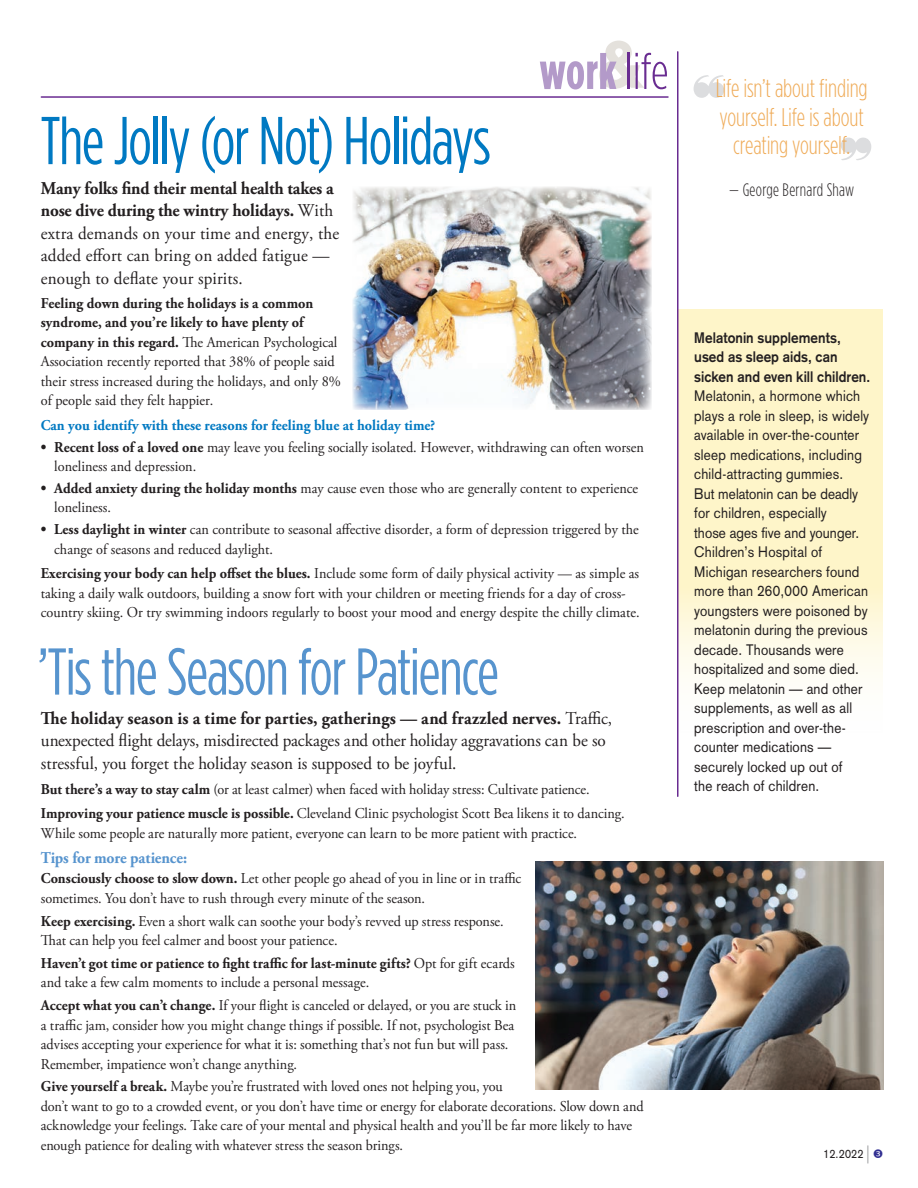
<style>
.page{position:relative;width:918px;height:1188px;background:#fff}
.page>*{position:absolute;margin:0;border:0;box-sizing:border-box;transform-origin:0 0}
.t1{font:67.5px "Gotham Condensed";letter-spacing:-.02em;color:#0079c2;scale:.95 1}
.t2{font:66px "Gotham Condensed";letter-spacing:-.02em;color:#5794ce;scale:.95 1}
.MainHeadline_HOPE{font:700 51px "Gotham Condensed";color:#b39ac9}
.t3{font:300 25.5px/28.5px "Gotham Condensed";letter-spacing:-.005em;color:#efab58;text-align:center;scale:.95 1}
.Main_Body_Text_HOPE{font:18px/22.5px "Adobe Garamond Pro";letter-spacing:.005em;color:#231f20;scale:.95 1}
.t4{font:300 18px "Gotham Condensed";letter-spacing:.015em;color:#231f20;scale:.95 1}
.Main_Body_Text_HOPE-2{font:700 16.5px "Adobe Garamond Pro";letter-spacing:-.01em;color:#5794ce;scale:.95 1}
.Main_Body_Text_HOPE-3{font:15px/19.5px "Adobe Garamond Pro";color:#231f20;scale:.95 1}
.t5{font:15px/19.5px "Akzidenz Grotesk";letter-spacing:.015em;color:#231f20;scale:.9 1}
.t6{font:700 15px "Adobe Garamond Pro";color:#0079c2;scale:.95 1}
.Main_Body_Text_HOPE-4{font:12px "Akzidenz Grotesk";letter-spacing:.02em;color:#231f20;scale:.9 1}
.s1{font-weight:300;color:#692c91}
.s2{font-weight:700}
.s3{font-size:24px;color:#8a8c8f}
</style>
<div class="page">
<svg style="left:679px;top:309px;width:204px;height:366px;fill:#fef5c9"></svg>
<hr style="left:41px;top:96px;width:627px;height:2px;background:#692c91">
<hr style="left:677px;top:52px;width:2px;height:744px;background:#692c91">
<svg style="left:599px;top:41px;width:45px;height:48px"></svg>
<svg style="left:694px;top:75px;width:30px;height:23px"></svg>
<svg style="left:841px;top:138px;width:30px;height:22px"></svg>
<img style="left:353px;top:187px;width:299px;height:223px">
<img style="left:536px;top:862px;width:347px;height:228px">
<p class="t1" style="left:41px;top:102px;width:475px">The Jolly (or Not) Holidays</p>
<p class="MainHeadline_HOPE" style="left:539px;top:41px;width:131px">work <span class="s1">life</span></p>
<p class="Main_Body_Text_HOPE" style="left:41px;top:178px;width:316px"><span class="s2">Many folks find their mental health takes a nose dive during the wintry holidays.</span> With extra demands on your time and energy, the added effort can bring on added fatigue — enough to deflate your spirits.</p>
<p class="Main_Body_Text_HOPE-3" style="left:41px;top:294px;width:317px"><span class="s2">Feeling down during the holidays is a common syndrome, and you’re likely to have plenty of company in this regard.</span> The American Psychological Association recently reported that 38% of people said their stress increased during the holidays, and only 8% of people said they felt happier.</p>
<p class="t6" style="left:41px;top:417px;width:417px">Can you identify with these reasons for feeling blue at holiday time?</p>
<p class="Main_Body_Text_HOPE-3" style="left:54px;top:438px;width:622px;text-indent:-13px"><span class="s2">• Recent loss of a loved one</span> may leave you feeling socially isolated. However, withdrawing can often worsen loneliness and depression.</p>
<p class="Main_Body_Text_HOPE-3" style="left:54px;top:479px;width:616px;text-indent:-13px"><span class="s2">• Added anxiety during the holiday months</span> may cause even those who are generally content to experience loneliness.</p>
<p class="Main_Body_Text_HOPE-3" style="left:54px;top:520px;width:617px;text-indent:-13px"><span class="s2">• Less daylight in winter</span> can contribute to seasonal affective disorder, a form of depression triggered by the change of seasons and reduced daylight.</p>
<p class="Main_Body_Text_HOPE-3" style="left:41px;top:565px;width:632px"><span class="s2">Exercising your body can help offset the blues.</span> Include some form of daily physical activity — as simple as taking a daily walk outdoors, building a snow fort with your children or meeting friends for a day of cross&shy;country skiing. Or try swimming indoors regularly to boost your mood and energy despite the chilly climate.</p>
<p class="t2" style="left:38px;top:634px;width:487px">’Tis the Season for Patience</p>
<p class="Main_Body_Text_HOPE" style="left:41px;top:707px;width:603px"><span class="s2">The holiday season is a time for parties, gatherings — and frazzled nerves.</span> Traffic, unexpected flight delays, misdirected packages and other holiday aggravations can be so stressful, you forget the holiday season is supposed to be joyful.</p>
<p class="Main_Body_Text_HOPE-3" style="left:41px;top:780px;width:579px"><span class="s2">But there’s a way to stay calm</span> (or at least calmer) when faced with holiday stress: Cultivate patience.</p>
<p class="Main_Body_Text_HOPE-3" style="left:41px;top:805px;width:616px"><span class="s2">Improving your patience muscle is possible.</span> Cleveland Clinic psychologist Scott Bea likens it to dancing.<br>While some people are naturally more patient, everyone can learn to be more patient with practice.</p>
<p class="Main_Body_Text_HOPE-2" style="left:41px;top:848px;width:156px">Tips for more patience:</p>
<p class="Main_Body_Text_HOPE-3" style="left:41px;top:869px;width:507px"><span class="s2">Consciously choose to slow down.</span> Let other people go ahead of you in line or in traffic sometimes. You don’t have to rush through every minute of the season.</p>
<p class="Main_Body_Text_HOPE-3" style="left:41px;top:912px;width:489px"><span class="s2">Keep exercising.</span> Even a short walk can soothe your body’s revved up stress response.<br>That can help you feel calmer and boost your patience.</p>
<p class="Main_Body_Text_HOPE-3" style="left:41px;top:954px;width:501px"><span class="s2">Haven’t got time or patience to fight traffic for last-minute gifts?</span> Opt for gift ecards and take a few calm moments to include a personal message.</p>
<p class="Main_Body_Text_HOPE-3" style="left:41px;top:996px;width:502px"><span class="s2">Accept what you can’t change.</span> If your flight is canceled or delayed, or you are stuck in a traffic jam, consider how you might change things if possible. If not, psychologist Bea advises accepting your experience for what it is: something that’s not fun but will pass.<br>Remember, impatience won’t change anything.</p>
<p class="Main_Body_Text_HOPE-3" style="left:41px;top:1077px;width:636px"><span class="s2">Give yourself a break.</span> Maybe you’re frustrated with loved ones not helping you, you<br>don’t want to go to a crowded event, or you don’t have time or energy for elaborate decorations. Slow down and acknowledge your feelings. Take care of your mental and physical health and you’ll be far more likely to have enough patience for dealing with whatever stress the season brings.</p>
<p class="t3" style="left:716px;top:74px;width:161px">Life isn’t about finding yourself. Life is about creating yourself.</p>
<p class="t4" style="left:729px;top:180px;width:133px">— George Bernard Shaw</p>
<p class="t5" style="left:694px;top:328px;width:197px"><span class="s2">Melatonin supplements, used as sleep aids, can sicken and even kill children.<br></span>Melatonin, a hormone which plays a role in sleep, is widely available in over-the-counter sleep medications, including child-attracting gummies.<br>But melatonin can be deadly for children, especially<br>those ages five and younger.<br>Children’s Hospital of<br>Michigan researchers found more than 260,000 American youngsters were poisoned by melatonin during the previous decade. Thousands were hospitalized and some died.<br>Keep melatonin — and other supplements, as well as all prescription and over-the&shy;counter medications — securely locked up out of<br>the reach of children.</p>
<p class="Main_Body_Text_HOPE-4" style="left:823px;top:1147px;width:53px">12.2022 <span class="s3">|</span></p>
</div>
